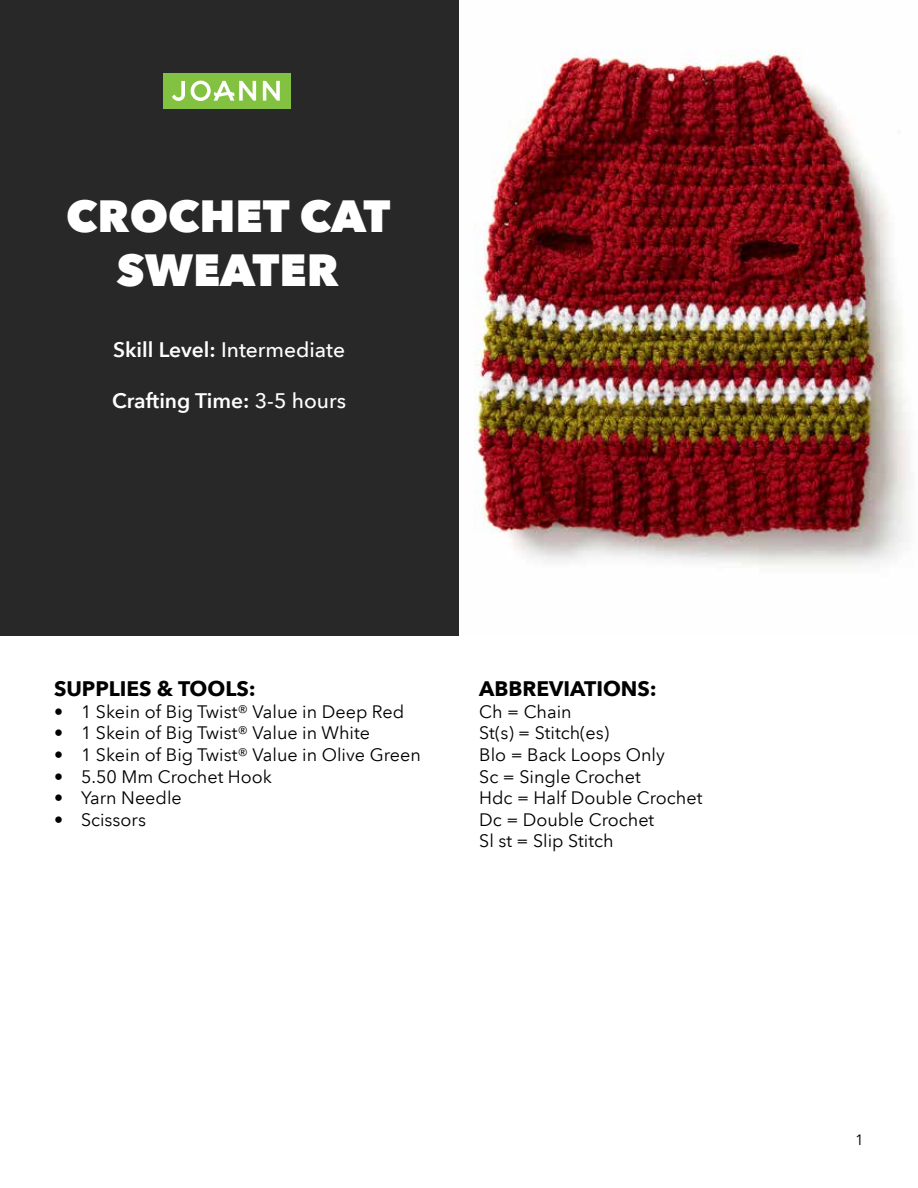
<style>
.page{position:relative;width:918px;height:1188px;background:#fff}
.page>*{position:absolute;margin:0;border:0;box-sizing:border-box;transform-origin:0 0}
.t1{font:800 45px/54px "Avenir Next LT Pro";color:#fff;text-align:center}
.t2{font:700 21px "Avenir Next LT Pro";color:#000}
.t3{font:500 21px "Avenir Next LT Pro";color:#fff}
.t4{font:600 21px "Avenir Next LT Pro";color:#fff}
.t5{font:18px "Avenir Next LT Pro";color:#000}
.t6{font:15px "Avenir Next LT Pro";color:#000}
.s1{font-weight:600}
.s2{font-weight:500}
</style>
<div class="page">
<div style="left:0;top:0;width:459px;height:635px;background:#282828"></div>
<img style="left:474px;top:50px;width:436px;height:518px">
<div style="left:163px;top:73px;width:127px;height:36px;background:#82c240"></div>
<svg style="left:263px;top:81px;width:17px;height:20px"></svg>
<svg style="left:191px;top:81px;width:65px;height:20px"></svg>
<svg style="left:172px;top:81px;width:13px;height:20px"></svg>
<p class="t1" style="left:66px;top:189px;width:326px">CROCHET CAT<br>SWEATER</p>
<p class="t3" style="left:113px;top:337px;width:234px"><span class="s1">Skill Level:</span> Intermediate</p>
<p class="t4" style="left:112px;top:387px;width:235px">Crafting Time: <span class="s2">3-5 hours</span></p>
<p class="t2" style="left:54px;top:676px;width:203px">SUPPLIES &amp; TOOLS:</p>
<p class="t5" style="left:54px;top:701px;width:352px">• 1 Skein of Big Twist® Value in Deep Red</p>
<p class="t5" style="left:54px;top:722px;width:318px">• 1 Skein of Big Twist® Value in White</p>
<p class="t5" style="left:54px;top:744px;width:368px">• 1 Skein of Big Twist® Value in Olive Green</p>
<p class="t5" style="left:54px;top:766px;width:220px">• 5.50 Mm Crochet Hook</p>
<p class="t5" style="left:54px;top:787px;width:129px">• Yarn Needle</p>
<p class="t5" style="left:54px;top:809px;width:94px">• Scissors</p>
<p class="t2" style="left:479px;top:676px;width:179px">ABBREVIATIONS:</p>
<p class="t5" style="left:479px;top:701px;width:94px">Ch = Chain</p>
<p class="t5" style="left:479px;top:722px;width:132px">St(s) = Stitch(es)</p>
<p class="t5" style="left:479px;top:744px;width:187px">Blo = Back Loops Only</p>
<p class="t5" style="left:479px;top:766px;width:163px">Sc = Single Crochet</p>
<p class="t5" style="left:479px;top:787px;width:225px">Hdc = Half Double Crochet</p>
<p class="t5" style="left:479px;top:809px;width:177px">Dc = Double Crochet</p>
<p class="t5" style="left:479px;top:830px;width:136px">Sl st = Slip Stitch</p>
<p class="t6" style="left:855px;top:1131px;width:10px">1</p>
</div>
